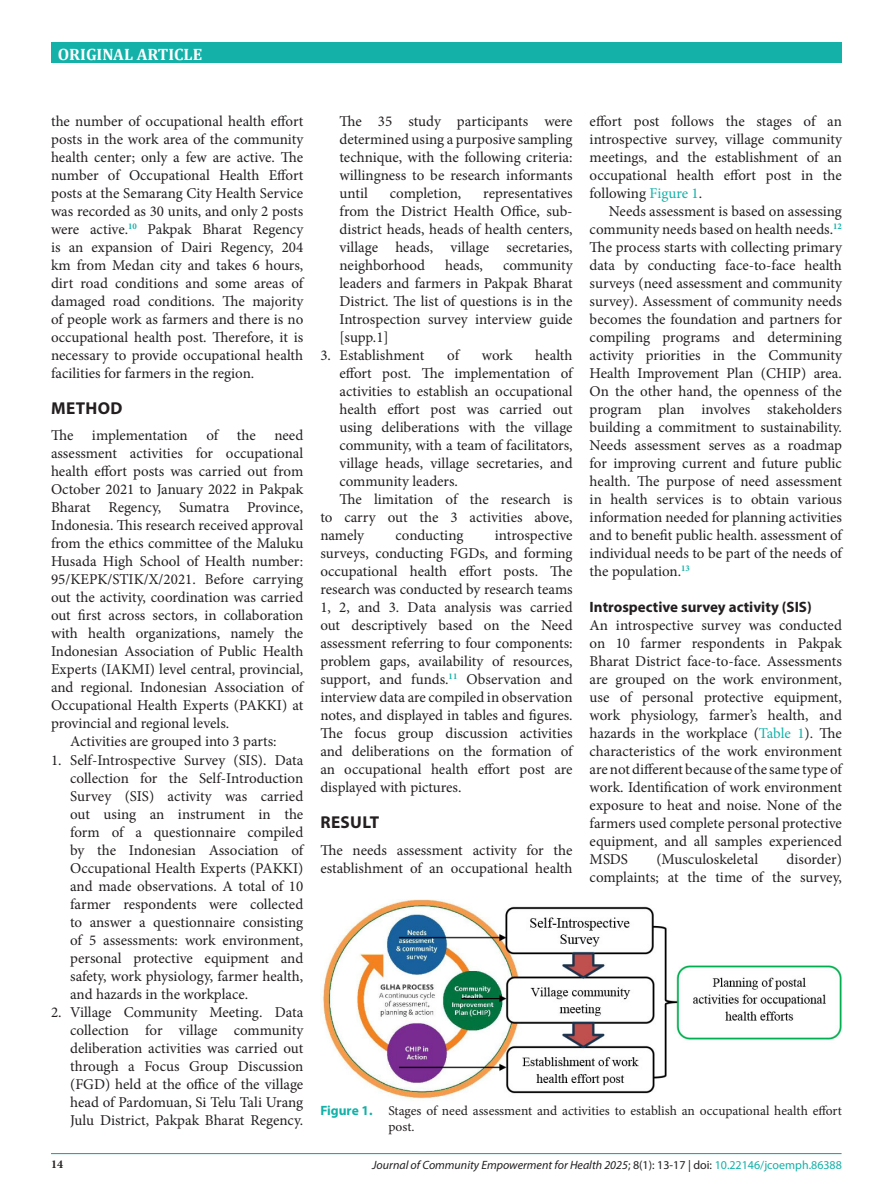
<style>
.page{position:relative;width:893px;height:1191px;background:#fff}
.page>*{position:absolute;margin:0;border:0;box-sizing:border-box;transform-origin:0 0}
.Judul{font:700 17.25px "Myriad Pro";letter-spacing:.02em;color:#231f20}
.t1{font:700 16.5px "Cambria";color:#fff}
.List_Paragraph{font:15px/18px "Minion Pro";color:#231f20;text-align:justify}
.sub_judul_ISM{font:700 15px "Myriad Pro";color:#231f20}
.Judul_Gambar{font:13.5px/16.2px "Minion Pro";color:#231f20}
.t2{font:italic 12px "Myriad Pro";color:#231f20}
.t3{font:700 12px "Minion Pro";color:#231f20}
.s1{color:#13b1a8}
.s2{font-family:"Myriad Pro";font-weight:700;color:#13b1a8}
.s3{font-style:normal}
.s4{font-style:normal;color:#13b1a8}
</style>
<div class="page">
<div style="left:51px;top:43px;width:790px;height:20px;background:#13b1a8"></div>
<hr style="left:51px;top:1153px;width:790px;height:1px;background:#13b1a8">
<img style="left:322px;top:899px;width:519px;height:200px">
<p class="t1" style="left:58px;top:43px;width:146px">ORIGINAL ARTICLE</p>
<p class="List_Paragraph" style="left:51px;top:112px;width:254px">the number of occupational health effort posts in the work area of the community health center; only a few are active. The number of Occupational Health Effort posts at the Semarang City Health Service was recorded as 30 units, and only 2 posts were active.<sup>10</sup> Pakpak Bharat Regency is an expansion of Dairi Regency, 204 km from Medan city and takes 6 hours, dirt road conditions and some areas of damaged road conditions. The majority of people work as farmers and there is no occupational health post. Therefore, it is necessary to provide occupational health facilities for farmers in the region.</p>
<p class="Judul" style="left:51px;top:397px;width:73px">METHOD</p>
<p class="List_Paragraph" style="left:51px;top:426px;width:254px">The implementation of the need assessment activities for occupational health effort posts was carried out from October 2021 to January 2022 in Pakpak Bharat Regency, Sumatra Province, Indonesia. This research received approval from the ethics committee of the Maluku Husada High School of Health number:<br>95/KEPK/STIK/X/2021. Before carrying out the activity, coordination was carried out first across sectors, in collaboration with health organizations, namely the Indonesian Association of Public Health Experts (IAKMI) level central, provincial, and regional. Indonesian Association of Occupational Health Experts (PAKKI) at provincial and regional levels.</p>
<p class="List_Paragraph" style="left:70px;top:732px;width:208px">Activities are grouped into 3 parts:</p>
<p class="List_Paragraph" style="left:70px;top:750px;width:235px;text-indent:-19px">1. Self-Introspective Survey (SIS). Data collection for the Self-Introduction Survey (SIS) activity was carried out using an instrument in the form of a questionnaire compiled by the Indonesian Association of Occupational Health Experts (PAKKI) and made observations. A total of 10 farmer respondents were collected to answer a questionnaire consisting of 5 assessments: work environment, personal protective equipment and safety, work physiology, farmer health, and hazards in the workplace.</p>
<p class="List_Paragraph" style="left:70px;top:1002px;width:235px;text-indent:-19px">2. Village Community Meeting. Data collection for village community deliberation activities was carried out through a Focus Group Discussion (FGD) held at the office of the village head of Pardomuan, Si Telu Tali Urang Julu District, Pakpak Bharat Regency.</p>
<p class="List_Paragraph" style="left:339px;top:112px;width:235px">The 35 study participants were determined using a purposive sampling technique, with the following criteria: willingness to be research informants until</p>
<p class="List_Paragraph" style="left:390px;top:184px;width:73px">completion,</p>
<p class="List_Paragraph" style="left:339px;top:184px;width:235px;text-indent:144px">representatives from the District Health Office, sub&shy;district heads, heads of health centers, village heads, village secretaries, neighborhood</p>
<p class="List_Paragraph" style="left:445px;top:256px;width:39px">heads,</p>
<p class="List_Paragraph" style="left:339px;top:256px;width:235px;text-indent:164px">community leaders and farmers in Pakpak Bharat District. The list of questions is in the Introspection survey interview guide [supp.1]</p>
<p class="List_Paragraph" style="left:320px;top:346px;width:106px">3. Establishment</p>
<p class="List_Paragraph" style="left:447px;top:346px;width:13px">of</p>
<p class="List_Paragraph" style="left:482px;top:346px;width:32px">work</p>
<p class="List_Paragraph" style="left:339px;top:346px;width:235px;text-indent:196px">health effort post. The implementation of activities to establish an occupational health effort post was carried out using deliberations with the village community, with a team of facilitators, village heads, village secretaries, and community leaders.</p>
<p class="List_Paragraph" style="left:320px;top:490px;width:254px;text-indent:19px">The limitation of the research is to carry out the 3 activities above, namely</p>
<p class="List_Paragraph" style="left:396px;top:526px;width:69px">conducting</p>
<p class="List_Paragraph" style="left:320px;top:526px;width:254px;text-indent:175px">introspective surveys, conducting FGDs, and forming occupational health effort posts. The research was conducted by research teams 1, 2, and 3. Data analysis was carried out descriptively based on the Need assessment referring to four components: problem gaps, availability of resources, support, and funds.<sup>11</sup> Observation and interview data are compiled in observation notes, and displayed in tables and figures.<br>The focus group discussion activities and deliberations on the formation of an occupational health effort post are displayed with pictures.</p>
<p class="Judul" style="left:320px;top:811px;width:60px">RESULT</p>
<p class="List_Paragraph" style="left:320px;top:840px;width:254px">The needs assessment activity for the establishment of an occupational health</p>
<p class="List_Paragraph" style="left:590px;top:112px;width:254px">effort post follows the stages of an introspective survey, village community meetings, and the establishment of an occupational health effort post in the following <span class="s1">Figure 1</span>.</p>
<p class="List_Paragraph" style="left:590px;top:202px;width:254px;text-indent:19px">Needs assessment is based on assessing community needs based on health needs.<sup>12<br></sup>The process starts with collecting primary data by conducting face-to-face health surveys (need assessment and community survey). Assessment of community needs becomes the foundation and partners for compiling programs and determining activity priorities in the Community Health Improvement Plan (CHIP) area.<br>On the other hand, the openness of the program plan involves stakeholders building a commitment to sustainability.<br>Needs assessment serves as a roadmap for improving current and future public health. The purpose of need assessment in health services is to obtain various information needed for planning activities and to benefit public health. assessment of individual needs to be part of the needs of the population.<sup>13</sup></p>
<p class="sub_judul_ISM" style="left:590px;top:597px;width:224px">Introspective survey activity (SIS)</p>
<p class="List_Paragraph" style="left:590px;top:616px;width:254px">An introspective survey was conducted on 10 farmer respondents in Pakpak Bharat District face-to-face. Assessments are grouped on the work environment, use of personal protective equipment, work physiology, farmer’s health, and hazards in the workplace (<span class="s1">Table 1</span>). The characteristics of the work environment are not different because of the same type of work. Identification of work environment exposure to heat and noise. None of the farmers used complete personal protective equipment, and all samples experienced MSDS</p>
<p class="List_Paragraph" style="left:590px;top:850px;width:254px;text-align:right">disorder)<br>complaints; at the time of the survey,</p>
<p class="List_Paragraph" style="left:656px;top:850px;width:103px">(Musculoskeletal</p>
<p class="Judul_Gambar" style="left:388px;top:1102px;width:455px;text-indent:-68px"><span class="s2">Figure 1.</span> Stages of need assessment and activities to establish an occupational health effort post.</p>
<p class="t3" style="left:51px;top:1156px;width:13px">14</p>
<p class="t2" style="left:372px;top:1157px;width:471px">Journal of Community Empowerment for Health 2025<span class="s3">; 8(1): 13-17 | doi:</span> <span class="s4">10.22146/jcoemph.86388</span></p>
</div>
